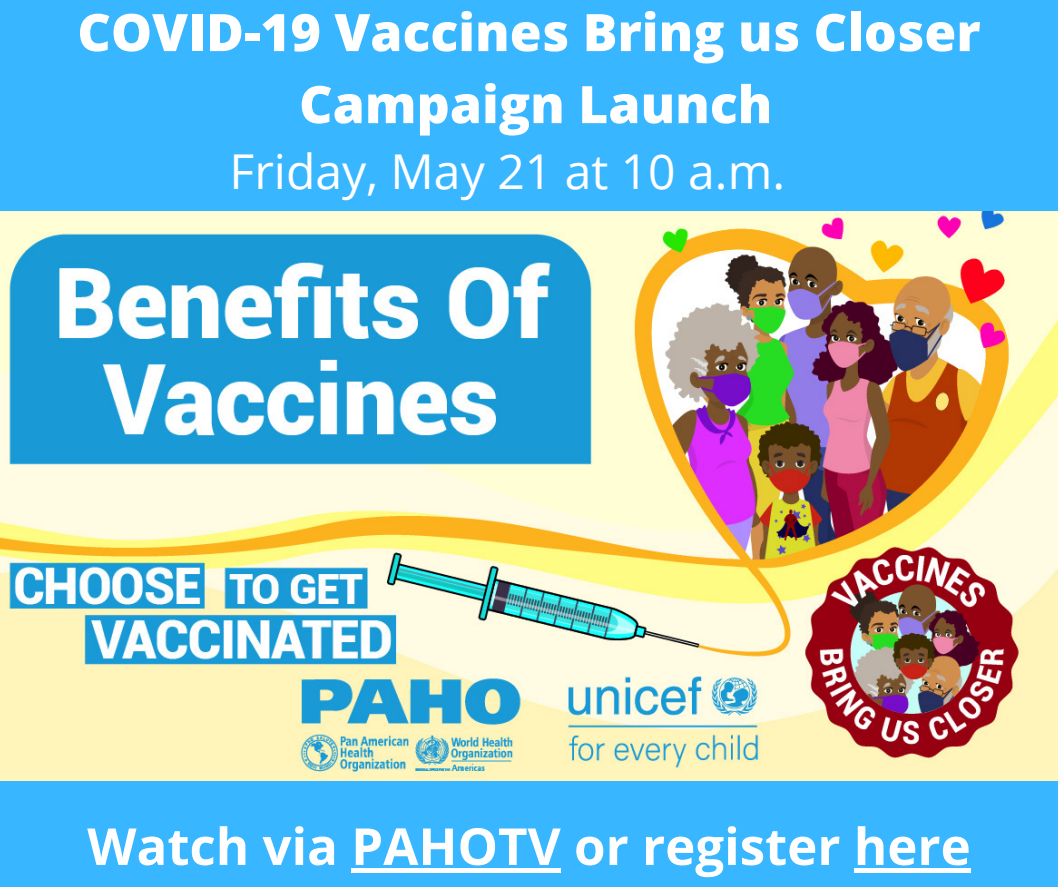
<style>
.page{position:relative;width:1058px;height:887px;background:#fff}
.page>*{position:absolute;margin:0;border:0;box-sizing:border-box;transform-origin:0 0}
.t1{font:800 51.75px "Open Sans";color:#fff}
.t2{font:700 51px "Open Sans";color:#fff}
.t3{font:48px "Open Sans";color:#fff}
</style>
<div class="page">
<div style="left:0;top:0;width:1058px;height:886px;background:#38b6ff"></div>
<img style="left:0;top:211px;width:1058px;height:569px">
<hr style="left:351px;top:868px;width:209px;height:4px;background:#fff">
<hr style="left:853px;top:868px;width:117px;height:4px;background:#fff">
<p class="t1" style="left:77px;top:-4px;width:904px">COVID-19 Vaccines Bring us Closer</p>
<p class="t1" style="left:299px;top:68px;width:474px">Campaign Launch</p>
<p class="t3" style="left:229px;top:138px;width:557px">Friday, May 21 at 10 a.m.</p>
<p class="t2" style="left:87px;top:810px;width:885px">Watch via PAHOTV or register here</p>
</div>
